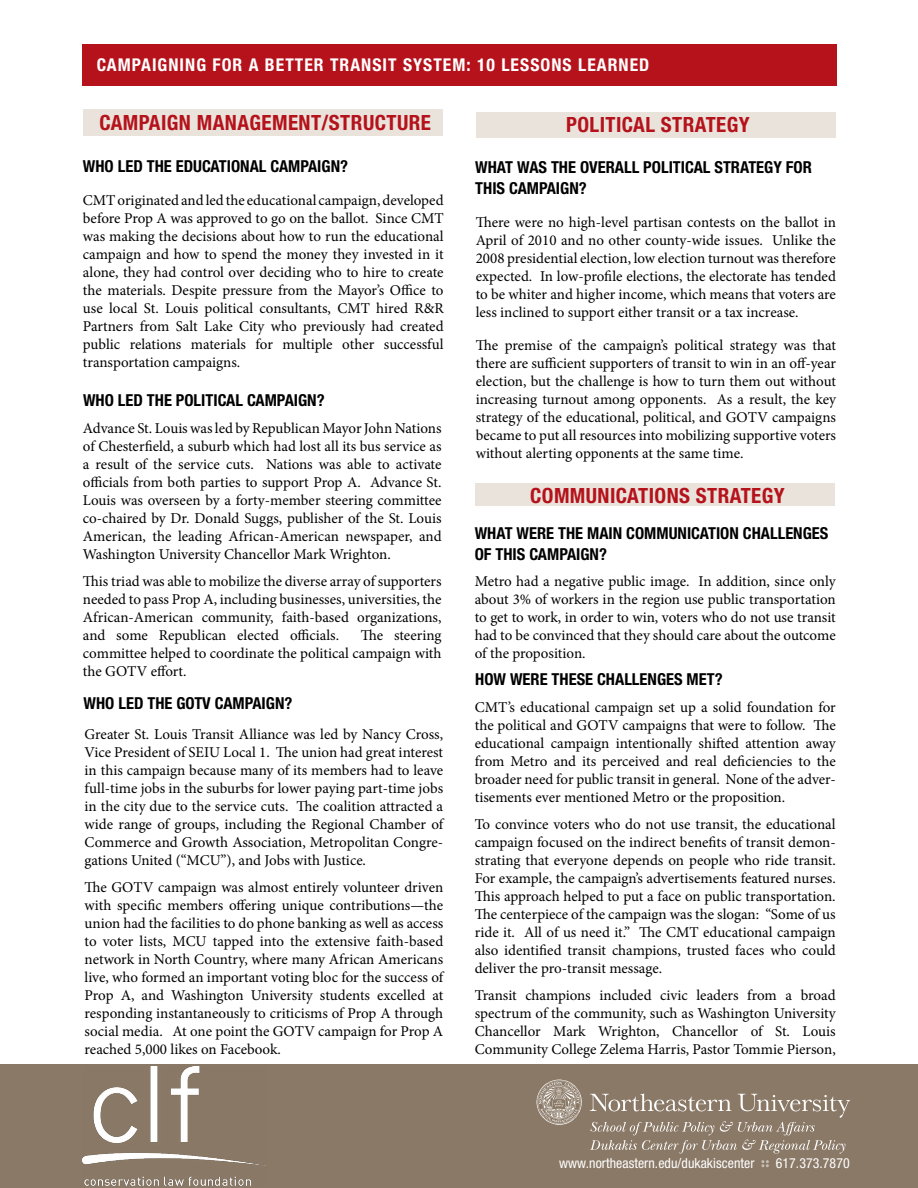
<style>
.page{position:relative;width:918px;height:1188px;background:#fff}
.page>*{position:absolute;margin:0;border:0;box-sizing:border-box;transform-origin:0 0}
.t1{font:700 condensed 21px "Helvetica Neue LT Std";letter-spacing:.02em;color:#b5121b}
.t2{font:700 condensed 17.7px "Helvetica Neue LT Std";letter-spacing:.06em;color:#fff}
.t3{font:700 condensed 16.5px "Helvetica Neue LT Std";color:#000}
.t4{font:15px/18px "Minion Pro";letter-spacing:-.005em;color:#000;text-align:justify}
.t5{font:condensed 13.8px "Helvetica Neue LT Std";letter-spacing:.005em;color:#fff}
</style>
<div class="page">
<div style="left:82px;top:45px;width:755px;height:41px;background:#b5121b"></div>
<div style="left:0;top:1065px;width:918px;height:123px;background:#8a7967"></div>
<div style="left:83px;top:110px;width:360px;height:26px;background:#e9e3dc"></div>
<div style="left:476px;top:112px;width:360px;height:26px;background:#e9e3dc"></div>
<div style="left:475px;top:484px;width:360px;height:22px;background:#e9e3dc"></div>
<img style="left:82px;top:1067px;width:184px;height:118px">
<svg style="left:537px;top:1080px;width:45px;height:45px"></svg>
<svg style="left:590px;top:1094px;width:260px;height:60px"></svg>
<svg style="left:761px;top:1160px;width:8px;height:7px"></svg>
<p class="t2" style="left:97px;top:54px;width:179px">CAMPAIGNING FOR A BETTER</p>
<p class="t2" style="left:330px;top:54px;width:20px">TRANSIT</p>
<p class="t2" style="left:403px;top:54px;width:11px">SYSTE</p>
<p class="t2" style="left:452px;top:54px;width:70px">M: 10 LESSONS</p>
<p class="t2" style="left:578px;top:54px;width:21px">LEARNE</p>
<p class="t2" style="left:639px;top:54px;width:12px">D</p>
<h1 class="t1" style="left:99px;top:110px;width:112px">CAMPAIGN MANA</h1>
<h1 class="t1" style="left:250px;top:110px;width:92px">GEMENT/STRUCTURE</h1>
<p class="t3" style="left:83px;top:156px;width:120px">WHO LED THE EDUCATIONAL</p>
<p class="t3" style="left:270px;top:156px;width:79px">CAMPAIGN?</p>
<p class="t4" style="left:83px;top:192px;width:362px">CMT originated and led the educational campaign, developed before Prop A was approved to go on the ballot. Since CMT was making the decisions about how to run the educational campaign and how to spend the money they invested in it alone, they had control over deciding who to hire to create the materials. Despite pressure from the Mayor’s Office to use local St. Louis political consultants, CMT hired R&amp;R Partners from Salt Lake City who previously had created public relations materials for multiple other successful transportation campaigns.</p>
<p class="t3" style="left:83px;top:390px;width:102px">WHO LED THE POLITICAL</p>
<p class="t3" style="left:247px;top:390px;width:79px">CAMPAIGN?</p>
<p class="t4" style="left:83px;top:420px;width:360px">Advance St. Louis was led by Republican Mayor John Nations of Chesterfield, a suburb which had lost all its bus service as a result of the service cuts. Nations was able to activate officials from both parties to support Prop A. Advance St.<br>Louis was overseen by a forty-member steering committee co-chaired by Dr. Donald Suggs, publisher of the St. Louis American, the leading African-American newspaper, and Washington University Chancellor Mark Wrighton.</p>
<p class="t4" style="left:83px;top:573px;width:360px">This triad was able to mobilize the diverse array of supporters needed to pass Prop A, including businesses, universities, the African-American community, faith-based organizations, and some Republican elected officials.</p>
<p class="t4" style="left:83px;top:627px;width:360px;text-indent:278px">The steering committee helped to coordinate the political campaign with the GOTV effort.</p>
<p class="t3" style="left:84px;top:693px;width:210px">WHO LED THE GOTV CAMPAIGN?</p>
<p class="t4" style="left:85px;top:725px;width:360px">Greater St. Louis Transit Alliance was led by Nancy Cross, Vice President of SEIU Local 1. The union had great interest in this campaign because many of its members had to leave full-time jobs in the suburbs for lower paying part-time jobs in the city due to the service cuts. The coalition attracted a wide range of groups, including the Regional Chamber of Commerce and Growth Association, Metropolitan Congre&shy;gations United (“MCU”), and Jobs with Justice.</p>
<p class="t4" style="left:85px;top:878px;width:360px">The GOTV campaign was almost entirely volunteer driven with specific members offering unique contributions—the union had the facilities to do phone banking as well as access to voter lists, MCU tapped into the extensive faith-based network in North Country, where many African Americans live, who formed an important voting bloc for the success of Prop A, and Washington University students excelled at responding instantaneously to criticisms of Prop A through social media. At one point the GOTV campaign for Prop A reached 5,000 likes on Facebook.</p>
<h1 class="t1" style="left:566px;top:112px;width:22px">POLITICAL</h1>
<h1 class="t1" style="left:661px;top:112px;width:24px">STRATE</h1>
<h1 class="t1" style="left:727px;top:112px;width:24px">GY</h1>
<p class="t3" style="left:475px;top:157px;width:53px">WHAT WAS</p>
<p class="t3" style="left:551px;top:157px;width:39px">THE OVERALL</p>
<p class="t3" style="left:643px;top:157px;width:9px">POLITICAL</p>
<p class="t3" style="left:714px;top:157px;width:10px">STRATE</p>
<p class="t3" style="left:764px;top:157px;width:40px">GY FOR</p>
<p class="t3" style="left:475px;top:178px;width:113px">THIS CAMPAIGN?</p>
<p class="t4" style="left:476px;top:214px;width:362px">There were no high-level partisan contests on the ballot in April of 2010 and no other county-wide issues. Unlike the 2008 presidential election, low election turnout was therefore expected. In low-profile elections, the electorate has tended to be whiter and higher income, which means that voters are less inclined to support either transit or a tax increase.</p>
<p class="t4" style="left:476px;top:337px;width:362px">The premise of the campaign’s political strategy was that there are sufficient supporters of transit to win in an off-year election, but the challenge is how to turn them out without increasing turnout among opponents. As a result, the key strategy of the educational, political, and GOTV campaigns became to put all resources into mobilizing supportive voters without alerting opponents at the same time.</p>
<h1 class="t1" style="left:530px;top:483px;width:67px">COMMUNICATIONS</h1>
<h1 class="t1" style="left:696px;top:483px;width:24px">STRATE</h1>
<h1 class="t1" style="left:762px;top:483px;width:24px">GY</h1>
<p class="t3" style="left:475px;top:523px;width:53px">WHAT WERE</p>
<p class="t3" style="left:558px;top:523px;width:120px">THE MAIN COMMUNICATION</p>
<p class="t3" style="left:743px;top:523px;width:28px">CHALLEN</p>
<p class="t3" style="left:803px;top:523px;width:18px">GES</p>
<p class="t3" style="left:475px;top:544px;width:134px">OF THIS CAMPAIGN?</p>
<p class="t4" style="left:475px;top:572px;width:363px">Metro had a negative public image. In addition, since only about 3% of workers in the region use public transportation to get to work, in order to win, voters who do not use transit had to be convinced that they should care about the outcome of the proposition.</p>
<p class="t3" style="left:475px;top:669px;width:11px">HOW</p>
<p class="t3" style="left:510px;top:669px;width:11px">WERE</p>
<p class="t3" style="left:552px;top:669px;width:26px">THESE</p>
<p class="t3" style="left:597px;top:669px;width:28px">CHALLEN</p>
<p class="t3" style="left:657px;top:669px;width:67px">GES MET?</p>
<p class="t4" style="left:475px;top:698px;width:363px">CMT’s educational campaign set up a solid foundation for the political and GOTV campaigns that were to follow. The educational campaign intentionally shifted attention away from Metro and its perceived and real deficiencies to the broader need for public transit in general. None of the adver&shy;tisements ever mentioned Metro or the proposition.</p>
<p class="t4" style="left:475px;top:815px;width:363px">To convince voters who do not use transit, the educational campaign focused on the indirect benefits of transit demon&shy;strating that everyone depends on people who ride transit.<br>For example, the campaign’s advertisements featured nurses.<br>This approach helped to put a face on public transportation.<br>The centerpiece of the campaign was the slogan: “Some of us ride it. All of us need it.” The CMT educational campaign also identified transit champions, trusted faces who could deliver the pro-transit message.</p>
<p class="t4" style="left:475px;top:986px;width:363px">Transit champions included civic leaders from a broad spectrum of the community, such as Washington University Chancellor Mark Wrighton, Chancellor of St. Louis Community College Zelema Harris, Pastor Tommie Pierson,</p>
<p class="t5" style="left:559px;top:1155px;width:197px">www.northeastern.edu/dukakiscenter</p>
<p class="t5" style="left:776px;top:1155px;width:76px">617.373.7870</p>
</div>
